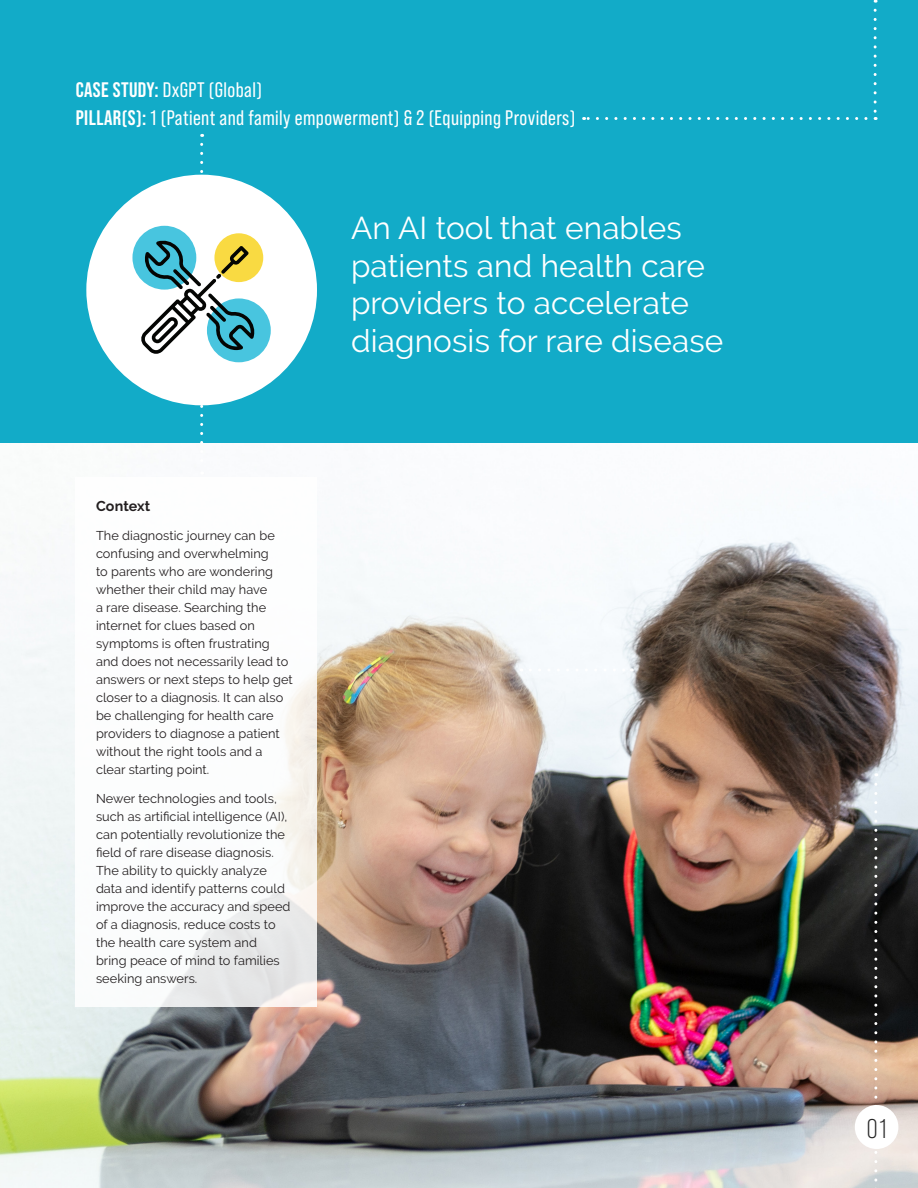
<style>
.page{position:relative;width:918px;height:1188px;background:#fff}
.page>*{position:absolute;margin:0;border:0;box-sizing:border-box;transform-origin:0 0}
.t1{font:31.5px/37.8px "Raleway";letter-spacing:.005em;color:#fff}
.t2{font:27px "Bebas Neue Pro";color:#262626}
.t3{font:21px "Bebas Neue Pro";letter-spacing:.02em;color:#fff}
.t4{font:700 14.25px "Raleway";letter-spacing:.005em;color:#231f20}
.t5{font:12.75px/18px "Raleway";letter-spacing:.005em;color:#231f20}
.s1{font-weight:700}
</style>
<div class="page">
<img style="left:0;top:533px;width:918px;height:655px">
<div style="left:76px;top:478px;width:241px;height:529px;background:#fff"></div>
<div style="left:0;top:0;width:918px;height:443px;background:#12abc8"></div>
<svg style="left:874px;top:10px;width:3px;height:110px"></svg>
<svg style="left:584px;top:117px;width:282px;height:3px"></svg>
<svg style="left:874px;top:773px;width:3px;height:415px"></svg>
<svg style="left:530px;top:669px;width:102px;height:3px"></svg>
<div style="left:855px;top:1105px;width:43px;height:44px;background:#fff;border-radius:50%"></div>
<div style="left:86px;top:175px;width:231px;height:230px;background:#fff;border-radius:50%"></div>
<div style="left:132px;top:226px;width:64px;height:64px;background:#48c5df;border-radius:50%"></div>
<div style="left:214px;top:233px;width:49px;height:49px;background:#f9da42;border-radius:50%"></div>
<div style="left:207px;top:298px;width:64px;height:64px;background:#48c5df;border-radius:50%"></div>
<svg style="left:140px;top:144px;width:116px;height:299px"></svg>
<p class="t3" style="left:76px;top:78px;width:188px"><span class="s1">CASE STUDY:</span> DxGPT (Global)</p>
<p class="t3" style="left:76px;top:106px;width:501px"><span class="s1">PILLAR(S):</span> 1 (Patient and family empowerment) &amp; 2 (Equipping Providers)</p>
<p class="t4" style="left:96px;top:498px;width:56px">Context</p>
<p class="t5" style="left:96px;top:526px;width:198px">The diagnostic journey can be confusing and overwhelming<br>to parents who are wondering whether their child may have<br>a rare disease. Searching the internet for clues based on symptoms is often frustrating and does not necessarily lead to answers or next steps to help get closer to a diagnosis. It can also be challenging for health care providers to diagnose a patient without the right tools and a clear starting point.</p>
<p class="t5" style="left:96px;top:789px;width:196px">Newer technologies and tools, such as artificial intelligence (AI), can potentially revolutionize the field of rare disease diagnosis.<br>The ability to quickly analyze data and identify patterns could improve the accuracy and speed of a diagnosis, reduce costs to the health care system and bring peace of mind to families seeking answers.</p>
<p class="t1" style="left:351px;top:209px;width:374px">An AI tool that enables patients and health care providers to accelerate diagnosis for rare disease</p>
<p class="t2" style="left:867px;top:1113px;width:21px">01</p>
</div>
